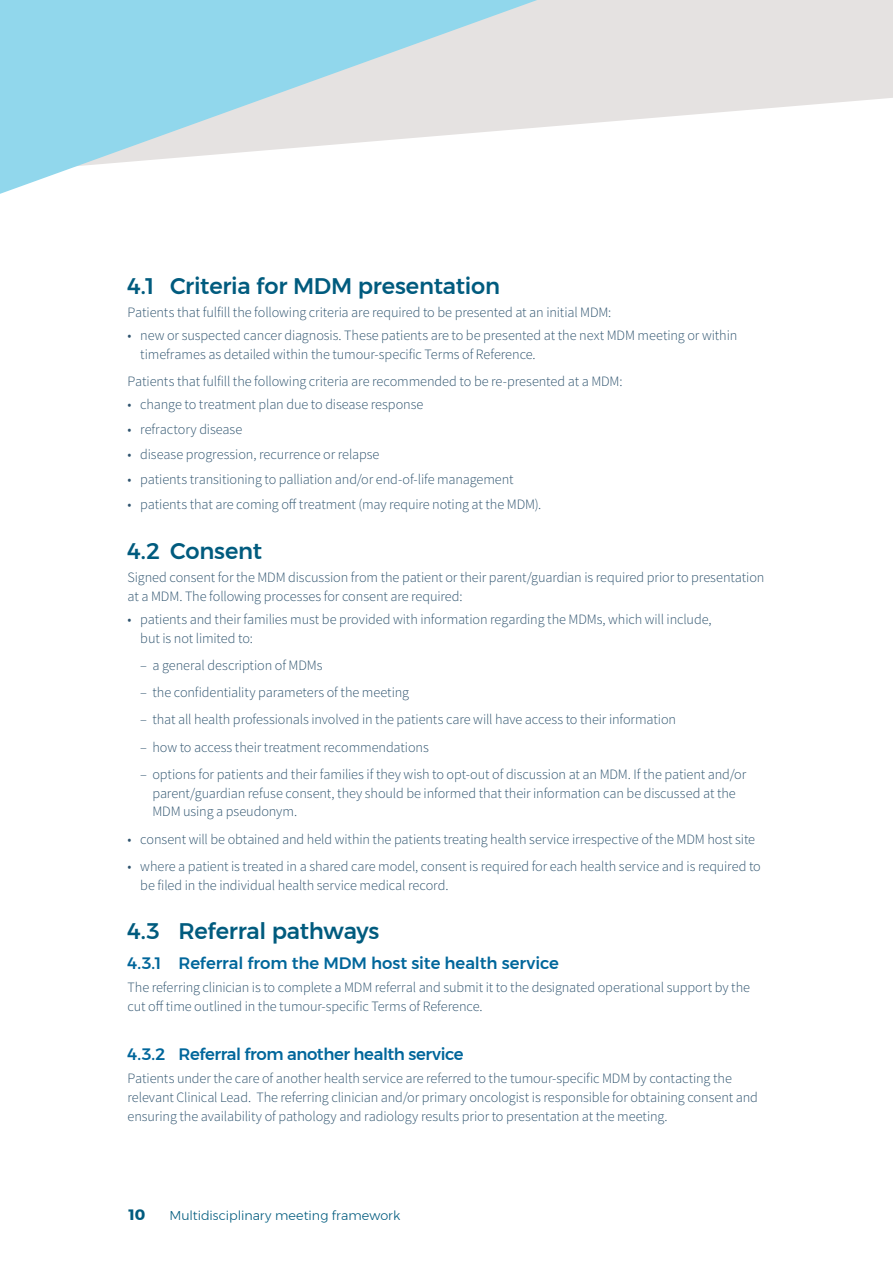
<style>
.page{position:relative;width:893px;height:1263px;background:#fff}
.page>*{position:absolute;margin:0;border:0;box-sizing:border-box;transform-origin:0 0}
.Heading_2_1_for_MMF{font:500 22.5px "Montserrat";letter-spacing:-.01em;color:#005b7e}
.Heading_2_1_1_for_MM{font:500 16.5px "Montserrat";letter-spacing:-.01em;color:#00669b}
.t1{font:700 15px "Montserrat";color:#005b7e}
.Body_dot_point_list{font:300 14.25px/18.8px "Source Sans Pro";letter-spacing:-.01em;color:#2e536e}
.Body{font:300 14.25px/18.8px "Source Sans Pro";letter-spacing:-.005em;color:#2e536e}
.Body_before_dot_poin{font:300 14.25px/18.8px "Source Sans Pro";letter-spacing:-.01em;color:#2e536e}
.t2{font:300 12.75px "Montserrat";color:#005b7e}
</style>
<div class="page">
<svg style="left:596px;top:0;width:297px;height:123px;background:#e7e4e4"></svg>
<svg style="left:0;top:0;width:596px;height:194px"></svg>
<p class="Heading_2_1_for_MMF" style="left:128px;top:268px;width:374px">4.1 Criteria for MDM presentation</p>
<p class="Body_before_dot_poin" style="left:128px;top:303px;width:485px">Patients that fulfill the following criteria are required to be presented at an initial MDM:</p>
<p class="Body_dot_point_list" style="left:140px;top:326px;width:598px;text-indent:-13px">• new or suspected cancer diagnosis. These patients are to be presented at the next MDM meeting or within timeframes as detailed within the tumour-specific Terms of Reference.</p>
<p class="Body_before_dot_poin" style="left:128px;top:372px;width:496px">Patients that fulfill the following criteria are recommended to be re-presented at a MDM:</p>
<p class="Body_dot_point_list" style="left:128px;top:395px;width:297px">• change to treatment plan due to disease response</p>
<p class="Body_dot_point_list" style="left:128px;top:420px;width:116px">• refractory disease</p>
<p class="Body_dot_point_list" style="left:128px;top:445px;width:253px">• disease progression, recurrence or relapse</p>
<p class="Body_dot_point_list" style="left:128px;top:470px;width:388px">• patients transitioning to palliation and/or end-of-life management</p>
<p class="Body_dot_point_list" style="left:128px;top:495px;width:415px">• patients that are coming off treatment (may require noting at the MDM).</p>
<p class="Heading_2_1_for_MMF" style="left:128px;top:533px;width:136px">4.2 Consent</p>
<p class="Body_before_dot_poin" style="left:128px;top:568px;width:638px">Signed consent for the MDM discussion from the patient or their parent/guardian is required prior to presentation at a MDM. The following processes for consent are required:</p>
<p class="Body_dot_point_list" style="left:140px;top:610px;width:573px;text-indent:-13px">• patients and their families must be provided with information regarding the MDMs, which will include, but is not limited to:</p>
<p class="Body_dot_point_list" style="left:140px;top:656px;width:184px">– a general description of MDMs</p>
<p class="Body_dot_point_list" style="left:140px;top:683px;width:270px">– the confidentiality parameters of the meeting</p>
<p class="Body_dot_point_list" style="left:140px;top:710px;width:537px">– that all health professionals involved in the patients care will have access to their information</p>
<p class="Body_dot_point_list" style="left:140px;top:737px;width:290px">– how to access their treatment recommendations</p>
<p class="Body_dot_point_list" style="left:152px;top:765px;width:595px;text-indent:-12px">– options for patients and their families if they wish to opt-out of discussion at an MDM. If the patient and/or parent/guardian refuse consent, they should be informed that their information can be discussed at the<br>MDM using a pseudonym.</p>
<p class="Body_dot_point_list" style="left:128px;top:829px;width:629px">• consent will be obtained and held within the patients treating health service irrespective of the MDM host site</p>
<p class="Body_dot_point_list" style="left:140px;top:857px;width:622px;text-indent:-13px">• where a patient is treated in a shared care model, consent is required for each health service and is required to be filed in the individual health service medical record.</p>
<p class="Heading_2_1_for_MMF" style="left:128px;top:913px;width:253px">4.3 Referral pathways</p>
<p class="Heading_2_1_1_for_MM" style="left:128px;top:950px;width:433px">4.3.1 Referral from the MDM host site health service</p>
<p class="Body" style="left:128px;top:978px;width:624px">The referring clinician is to complete a MDM referral and submit it to the designated operational support by the cut off time outlined in the tumour-specific Terms of Reference.</p>
<p class="Heading_2_1_1_for_MM" style="left:128px;top:1041px;width:338px">4.3.2 Referral from another health service</p>
<p class="Body" style="left:128px;top:1069px;width:632px">Patients under the care of another health service are referred to the tumour-specific MDM by contacting the relevant Clinical Lead. The referring clinician and/or primary oncologist is responsible for obtaining consent and ensuring the availability of pathology and radiology results prior to presentation at the meeting.</p>
<p class="t1" style="left:129px;top:1203px;width:18px">10</p>
<p class="t2" style="left:169px;top:1206px;width:232px">Multidisciplinary meeting framework</p>
</div>
